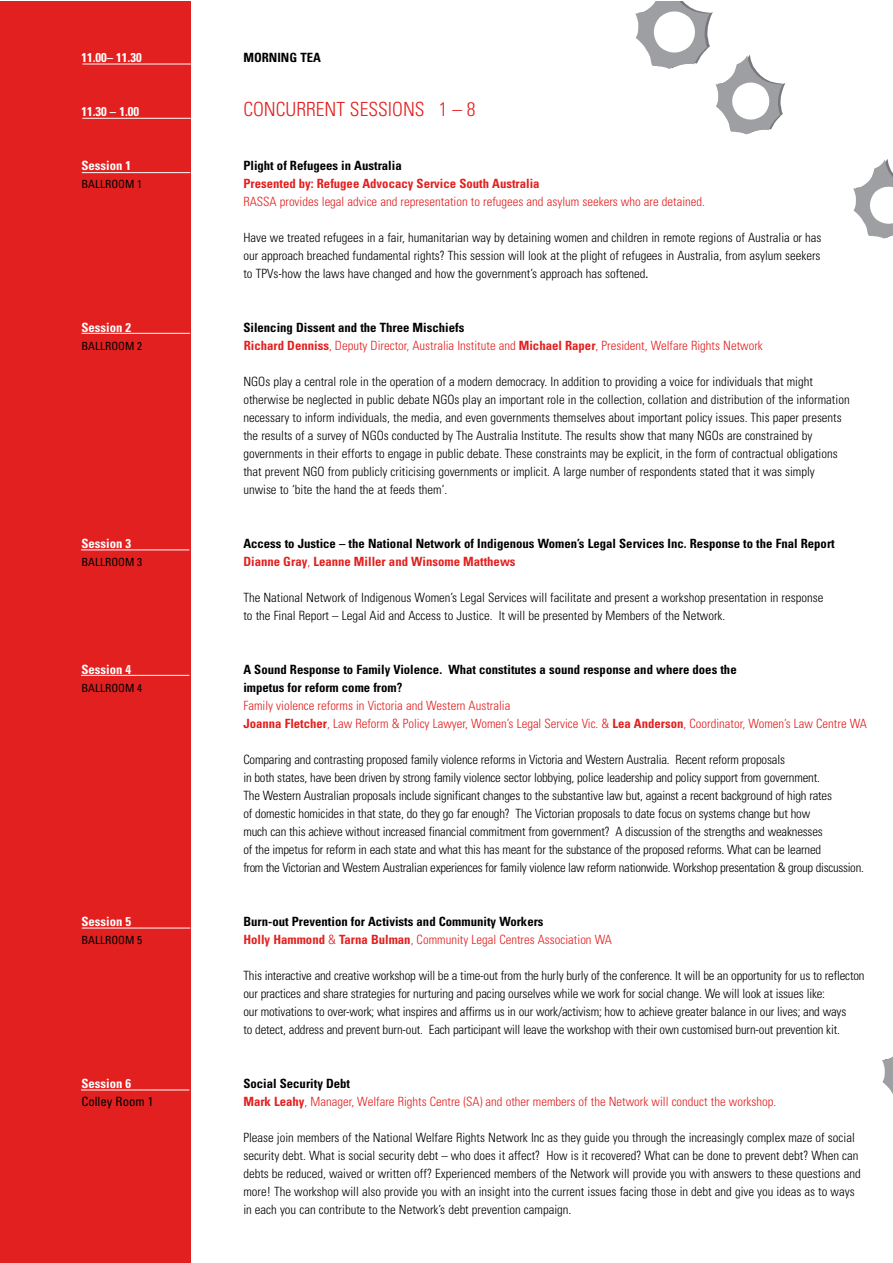
<style>
.page{position:relative;width:893px;height:1263px;background:#fff}
.page>*{position:absolute;margin:0;border:0;box-sizing:border-box;transform-origin:0 0}
.t1{font:300 condensed 19.5px "Univers";color:#e2201f}
.t2{font:300 condensed 12.75px/18px "Univers";color:#000}
.t3{font:300 condensed 12.75px/18px "Univers";color:#e2201f}
.t4{font:700 condensed 12.75px "Univers";color:#000}
.t5{font:700 condensed 12.75px "Univers";color:#e2201f}
.t6{font:700 condensed 12.75px "Univers";color:#fff}
.t7{font:condensed 12.75px "Univers";color:#000}
.t8{font:condensed 11.25px "Univers";color:#000}
.s1{font-weight:400}
.s2{font-weight:700}
.s3{font-weight:300}
</style>
<div class="page">
<div style="left:0;top:1px;width:190px;height:1262px;background:#e2201f"></div>
<hr style="left:82px;top:64px;width:109px;height:1px;background:#fff">
<hr style="left:82px;top:118px;width:109px;height:1px;background:#fff">
<hr style="left:82px;top:172px;width:108px;height:1px;background:#fff">
<hr style="left:81px;top:333px;width:109px;height:1px;background:#fff">
<hr style="left:81px;top:549px;width:108px;height:1px;background:#fff">
<hr style="left:81px;top:675px;width:108px;height:1px;background:#fff">
<hr style="left:82px;top:928px;width:108px;height:1px;background:#fff">
<hr style="left:81px;top:1089px;width:108px;height:1px;background:#fff">
<svg style="left:635px;top:1px;width:150px;height:133px"></svg>
<svg style="left:853px;top:159px;width:39px;height:80px"></svg>
<svg style="left:882px;top:1057px;width:10px;height:36px"></svg>
<p class="t6" style="left:81px;top:52px;width:62px">11.00– 11.30</p>
<p class="t4" style="left:243px;top:52px;width:79px">MORNING TEA</p>
<p class="t6" style="left:81px;top:106px;width:59px">11.30 – 1.00</p>
<h1 class="t1" style="left:243px;top:101px;width:234px">CONCURRENT SESSIONS 1 – 8</h1>
<p class="t6" style="left:81px;top:160px;width:51px">Session 1</p>
<p class="t4" style="left:243px;top:160px;width:160px">Plight of Refugees in Australia</p>
<p class="t8" style="left:81px;top:179px;width:62px">BALLROOM 1</p>
<p class="t5" style="left:243px;top:178px;width:298px">Presented by: Refugee Advocacy Service South Australia</p>
<p class="t3" style="left:243px;top:193px;width:463px">RASSA provides legal advice and representation to refugees and asylum seekers who are detained.</p>
<p class="t2" style="left:243px;top:229px;width:580px;text-align:justify">Have we treated refugees in a fair, humanitarian way by detaining women and children in remote regions of Australia or has our approach breached fundamental rights? This session will look at the plight of refugees in Australia, from asylum seekers to TPVs-how the laws have changed and how the government’s approach has softened<span class="s1">.</span></p>
<p class="t6" style="left:81px;top:322px;width:51px">Session 2</p>
<p class="t4" style="left:243px;top:322px;width:222px">Silencing Dissent and the Three Mischiefs</p>
<p class="t8" style="left:81px;top:341px;width:62px">BALLROOM 2</p>
<p class="t3" style="left:244px;top:337px;width:521px"><span class="s2">Richard Denniss</span>, Deputy Director, Australia Institute and <span class="s2">Michael Raper</span>, President, Welfare Rights Network</p>
<p class="t2" style="left:243px;top:373px;width:608px">NGOs play a central role in the operation of a modern democracy. In addition to providing a voice for individuals that might otherwise be neglected in public debate NGOs play an important role in the collection, collation and distribution of the information necessary to inform individuals, the media, and even governments themselves about important policy issues. This paper presents the results of a survey of NGOs conducted by The Australia Institute. The results show that many NGOs are constrained by governments in their efforts to engage in public debate. These constraints may be explicit, in the form of contractual obligations that prevent NGO from publicly criticising governments or implicit. A large number of respondents stated that it was simply unwise to ‘bite the hand the at feeds them’.</p>
<p class="t6" style="left:81px;top:538px;width:51px">Session 3</p>
<p class="t4" style="left:243px;top:538px;width:593px">Access to Justice – the National Network of Indigenous Women’s Legal Services Inc. Response to the Fnal Report</p>
<p class="t8" style="left:81px;top:557px;width:62px">BALLROOM 3</p>
<p class="t5" style="left:243px;top:556px;width:274px">Dianne Gray<span class="s3">,</span> Leanne Miller and Winsome Matthews</p>
<p class="t2" style="left:243px;top:589px;width:581px">The National Network of Indigenous Women’s Legal Services will facilitate and present a workshop presentation in response to the Final Report – Legal Aid and Access to Justice. It will be presented by Members of the Network.</p>
<p class="t6" style="left:81px;top:664px;width:51px">Session 4</p>
<p class="t4" style="left:243px;top:664px;width:495px">A Sound Response to Family Violence. What constitutes a sound response and where does the</p>
<p class="t8" style="left:81px;top:683px;width:62px">BALLROOM 4</p>
<p class="t4" style="left:243px;top:682px;width:161px">impetus for reform come from?</p>
<p class="t3" style="left:243px;top:697px;width:625px">Family violence reforms in Victoria and Western Australia<br><span class="s2">Joanna Fletcher</span>, Law Reform &amp; Policy Lawyer, Women’s Legal Service Vic. &amp; <span class="s2">Lea Anderson</span>, Coordinator, Women’s Law Centre WA</p>
<p class="t2" style="left:243px;top:751px;width:622px">Comparing and contrasting proposed family violence reforms in Victoria and Western Australia. Recent reform proposals<br>in both states, have been driven by strong family violence sector lobbying, police leadership and policy support from government.<br>The Western Australian proposals include significant changes to the substantive law but, against a recent background of high rates<br>of domestic homicides in that state, do they go far enough? The Victorian proposals to date focus on systems change but how<br>much can this achieve without increased financial commitment from government? A discussion of the strengths and weaknesses<br>of the impetus for reform in each state and what this has meant for the substance of the proposed reforms. What can be learned<br>from the Victorian and Western Australian experiences for family violence law reform nationwide. Workshop presentation &amp; group discussion.</p>
<p class="t6" style="left:81px;top:916px;width:51px">Session 5</p>
<p class="t4" style="left:243px;top:916px;width:302px">Burn-out Prevention for Activists and Community Workers</p>
<p class="t8" style="left:81px;top:935px;width:62px">BALLROOM 5</p>
<p class="t3" style="left:243px;top:931px;width:370px"><span class="s2">Holly Hammond</span> &amp; <span class="s2">Tarna Bulman</span>, Community Legal Centres Association WA</p>
<p class="t2" style="left:243px;top:967px;width:623px">This interactive and creative workshop will be a time-out from the hurly burly of the conference. It will be an opportunity for us to reflecton our practices and share strategies for nurturing and pacing ourselves while we work for social change. We will look at issues like:<br>our motivations to over-work; what inspires and affirms us in our work/activism; how to achieve greater balance in our lives; and ways<br>to detect, address and prevent burn-out. Each participant will leave the workshop with their own customised burn-out prevention kit.</p>
<p class="t6" style="left:81px;top:1078px;width:51px">Session 6</p>
<p class="t4" style="left:243px;top:1078px;width:108px">Social Security Debt</p>
<p class="t7" style="left:81px;top:1096px;width:74px">Colley Room 1</p>
<p class="t3" style="left:243px;top:1093px;width:534px"><span class="s2">Mark Leahy</span>, Manager, Welfare Rights Centre (SA) and other members of the Network will conduct the workshop.</p>
<p class="t2" style="left:243px;top:1129px;width:619px">Please join members of the National Welfare Rights Network Inc as they guide you through the increasingly complex maze of social security debt. What is social security debt – who does it affect? How is it recovered? What can be done to prevent debt? When can debts be reduced, waived or written off? Experienced members of the Network will provide you with answers to these questions and more! The workshop will also provide you with an insight into the current issues facing those in debt and give you ideas as to ways in each you can contribute to the Network’s debt prevention campaign.</p>
</div>
